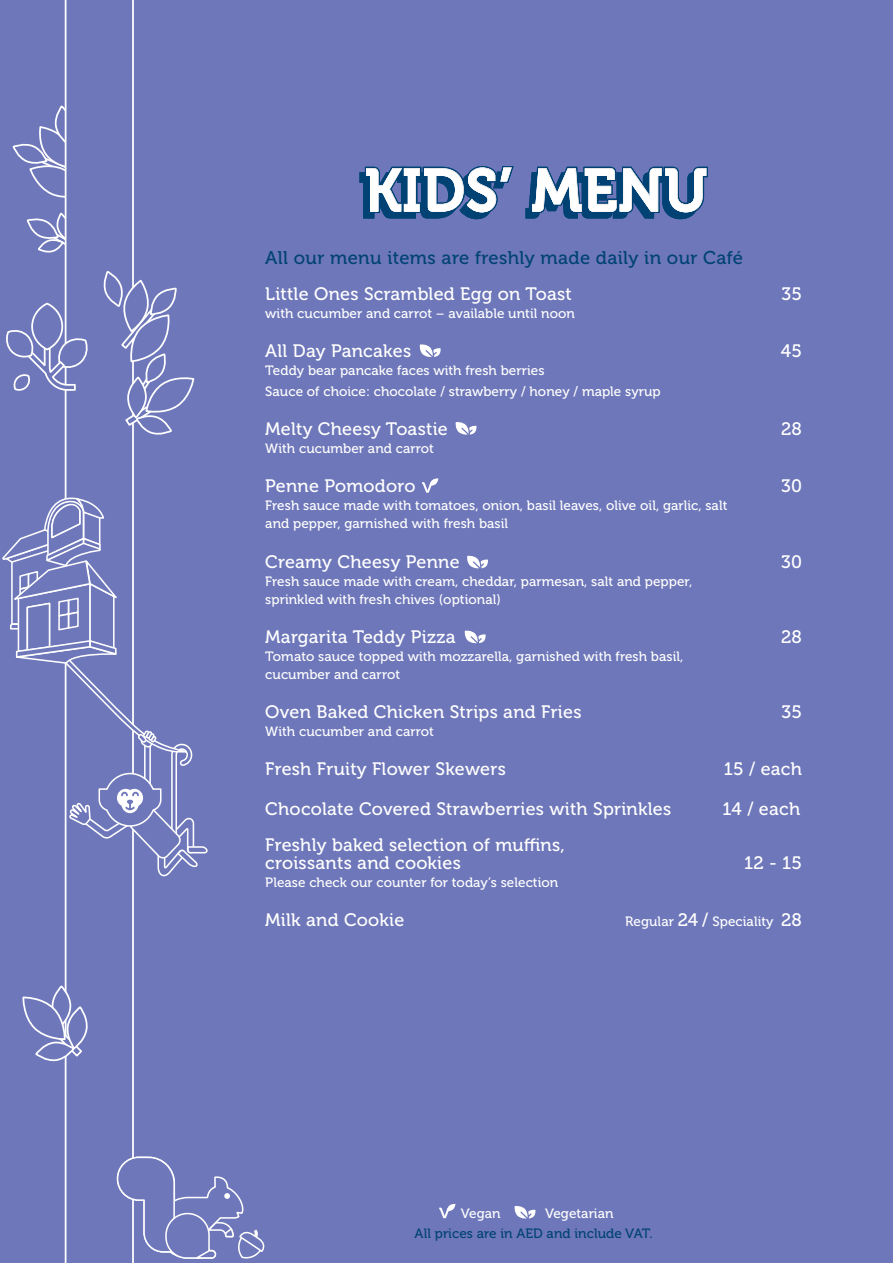
<style>
.page{position:relative;width:893px;height:1263px;background:#6e77b9}
.page>*{position:absolute;margin:0;border:0;box-sizing:border-box;transform-origin:0 0}
.t1{font:18.45px "Museo 500";letter-spacing:.02em;color:#004274}
.t2{font:18px/18px "Museo 500";letter-spacing:.015em;color:#fff}
.t3{font:13.5px/18px "Museo 500";letter-spacing:.005em;color:#fff}
.t4{font:13.5px "Museo 500";letter-spacing:.005em;color:#004274}
.s1{font-size:18px}
</style>
<div class="page">
<svg style="left:12px;top:106px;width:53px;height:95px"></svg>
<svg style="left:26px;top:214px;width:39px;height:41px"></svg>
<svg style="left:65px;top:0;width:69px;height:1263px"></svg>
<svg style="left:359px;top:166px;width:155px;height:53px"></svg>
<svg style="left:525px;top:167px;width:183px;height:52px"></svg>
<svg style="left:53px;top:986px;width:17px;height:39px"></svg>
<div style="left:52px;top:985px;width:19px;height:41px;border:2px solid #fff;border-radius:50%"></div>
<svg style="left:22px;top:996px;width:67px;height:65px"></svg>
<svg style="left:6px;top:301px;width:82px;height:91px"></svg>
<svg style="left:2px;top:495px;width:205px;height:384px"></svg>
<svg style="left:102px;top:272px;width:93px;height:164px"></svg>
<svg style="left:116px;top:1156px;width:149px;height:107px"></svg>
<svg style="left:422px;top:478px;width:16px;height:15px"></svg>
<svg style="left:455px;top:422px;width:22px;height:13px"></svg>
<svg style="left:467px;top:556px;width:21px;height:12px"></svg>
<svg style="left:465px;top:630px;width:21px;height:13px"></svg>
<svg style="left:420px;top:344px;width:21px;height:13px"></svg>
<svg style="left:439px;top:1204px;width:16px;height:14px"></svg>
<svg style="left:514px;top:1206px;width:22px;height:12px"></svg>
<p class="t1" style="left:265px;top:247px;width:479px">All our menu items are freshly made daily in our Café</p>
<p class="t2" style="left:265px;top:285px;width:308px">Little Ones Scrambled Egg on Toast</p>
<p class="t2" style="left:781px;top:285px;width:22px">35</p>
<p class="t3" style="left:265px;top:304px;width:311px">with cucumber and carrot – available until noon</p>
<p class="t2" style="left:265px;top:342px;width:147px">All Day Pancakes</p>
<p class="t2" style="left:781px;top:342px;width:23px">45</p>
<p class="t3" style="left:265px;top:361px;width:281px">Teddy bear pancake faces with fresh berries</p>
<p class="t3" style="left:265px;top:382px;width:397px">Sauce of choice: chocolate / strawberry / honey / maple syrup</p>
<p class="t2" style="left:265px;top:420px;width:184px">Melty Cheesy Toastie</p>
<p class="t2" style="left:781px;top:420px;width:22px">28</p>
<p class="t3" style="left:265px;top:440px;width:170px">With cucumber and carrot</p>
<p class="t2" style="left:265px;top:477px;width:152px">Penne Pomodoro</p>
<p class="t2" style="left:781px;top:477px;width:22px">30</p>
<p class="t3" style="left:265px;top:497px;width:464px">Fresh sauce made with tomatoes, onion, basil leaves, olive oil, garlic, salt and pepper, garnished with fresh basil</p>
<p class="t2" style="left:265px;top:553px;width:196px">Creamy Cheesy Penne</p>
<p class="t2" style="left:781px;top:553px;width:22px">30</p>
<p class="t3" style="left:265px;top:572px;width:429px">Fresh sauce made with cream, cheddar, parmesan, salt and pepper, sprinkled with fresh chives (optional)</p>
<p class="t2" style="left:265px;top:628px;width:192px">Margarita Teddy Pizza</p>
<p class="t2" style="left:781px;top:628px;width:22px">28</p>
<p class="t3" style="left:265px;top:647px;width:420px">Tomato sauce topped with mozzarella, garnished with fresh basil, cucumber and carrot</p>
<p class="t2" style="left:265px;top:703px;width:318px">Oven Baked Chicken Strips and Fries</p>
<p class="t2" style="left:781px;top:703px;width:22px">35</p>
<p class="t3" style="left:265px;top:723px;width:170px">With cucumber and carrot</p>
<p class="t2" style="left:265px;top:761px;width:242px">Fresh Fruity Flower Skewers</p>
<p class="t2" style="left:724px;top:761px;width:79px">15 / each</p>
<p class="t2" style="left:265px;top:800px;width:407px">Chocolate Covered Strawberries with Sprinkles</p>
<p class="t2" style="left:723px;top:800px;width:79px">14 / each</p>
<p class="t2" style="left:265px;top:836px;width:301px">Freshly baked selection of muffins, croissants and cookies</p>
<p class="t2" style="left:744px;top:854px;width:59px">12 - 15</p>
<p class="t3" style="left:265px;top:873px;width:295px">Please check our counter for today’s selection</p>
<p class="t2" style="left:265px;top:911px;width:141px">Milk and Cookie</p>
<p class="t3" style="left:625px;top:912px;width:178px">Regular <span class="s1">24 /</span> Speciality <span class="s1">28</span></p>
<p class="t3" style="left:461px;top:1205px;width:41px">Vegan</p>
<p class="t3" style="left:545px;top:1205px;width:70px">Vegetarian</p>
<p class="t4" style="left:415px;top:1225px;width:240px">All prices are in AED and include VAT.</p>
</div>
